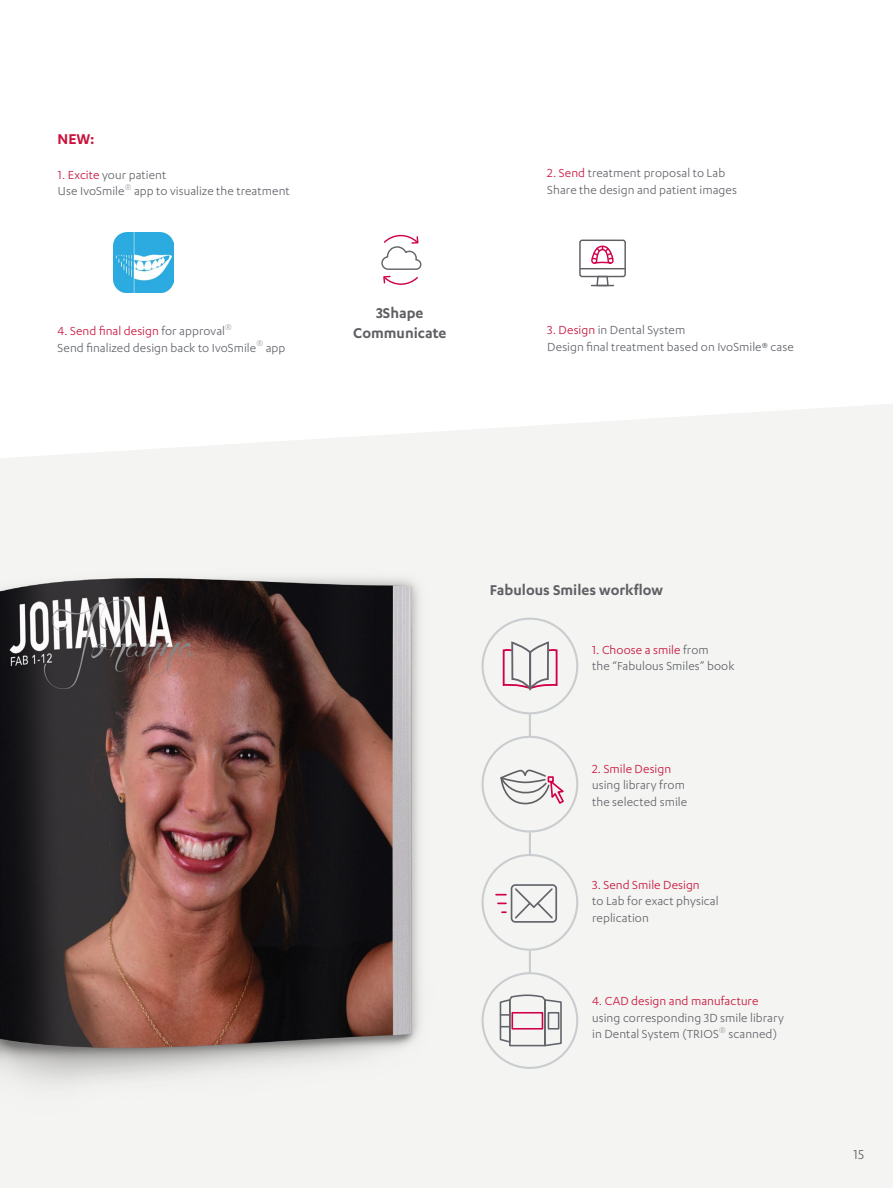
<style>
.page{position:relative;width:893px;height:1188px;background:#fff}
.page>*{position:absolute;margin:0;border:0;box-sizing:border-box;transform-origin:0 0}
.t1{font:600 16.5px/19.5px "Karbon";color:#5f5f64;text-align:center}
.t2{font:600 16.5px "Karbon";color:#c8143c}
.t3{font:15px "Karbon";color:#5f5f64}
.t4{font:13.5px/16.5px "Karbon";letter-spacing:.005em;color:#61646a}
.t5{font:13.5px "Karbon";letter-spacing:.005em;color:#c8143c}
.s1{color:#c8143c}
</style>
<div class="page">
<div style="left:0;top:404px;width:893px;height:784px;background:#f4f4f2"></div>
<hr style="left:529px;top:714px;width:2px;height:22px;background:#cacdd0">
<hr style="left:529px;top:950px;width:2px;height:23px;background:#cacdd0">
<hr style="left:529px;top:832px;width:2px;height:23px;background:#cacdd0">
<div style="left:481px;top:618px;width:97px;height:96px;border:2px solid #cacdd0;border-radius:50%"></div>
<div style="left:481px;top:972px;width:97px;height:97px;border:2px solid #cacdd0;border-radius:50%"></div>
<div style="left:481px;top:736px;width:97px;height:97px;border:2px solid #cacdd0;border-radius:50%"></div>
<div style="left:481px;top:854px;width:97px;height:97px;border:2px solid #cacdd0;border-radius:50%"></div>
<img style="left:0;top:531px;width:445px;height:633px">
<svg style="left:502px;top:641px;width:56px;height:50px"></svg>
<svg style="left:499px;top:994px;width:63px;height:53px"></svg>
<svg style="left:500px;top:769px;width:65px;height:36px"></svg>
<div style="left:511px;top:884px;width:46px;height:39px;border:2px solid #61646a;border-radius:4px"></div>
<svg style="left:496px;top:894px;width:10px;height:2px"></svg>
<svg style="left:513px;top:887px;width:41px;height:33px"></svg>
<svg style="left:381px;top:234px;width:41px;height:51px"></svg>
<div style="left:579px;top:240px;width:47px;height:37px;border:1px solid #5f5f64;border-radius:2px"></div>
<svg style="left:592px;top:275px;width:21px;height:12px"></svg>
<hr style="left:581px;top:268px;width:44px;height:1px;background:#5f5f64">
<svg style="left:591px;top:245px;width:23px;height:19px"></svg>
<img style="left:114px;top:233px;width:59px;height:60px">
<p class="t2" style="left:58px;top:130px;width:39px">NEW:</p>
<p class="t4" style="left:58px;top:166px;width:233px"><span class="s1">1. Excite</span> your patient<br>Use IvoSmile<sup>®</sup> app to visualize the treatment</p>
<p class="t4" style="left:58px;top:323px;width:229px"><span class="s1">4. Send final design</span> for approval<sup>®<br></sup>Send finalized design back to IvoSmile<sup>®</sup> app</p>
<p class="t1" style="left:353px;top:303px;width:95px">3Shape<br>Communicate</p>
<p class="t4" style="left:547px;top:164px;width:191px"><span class="s1">2. Send</span> treatment proposal to Lab<br>Share the design and patient images</p>
<p class="t4" style="left:547px;top:321px;width:248px"><span class="s1">3. Design</span> in Dental System<br>Design final treatment based on IvoSmile® case</p>
<p class="t1" style="left:490px;top:580px;width:175px">Fabulous Smiles workflow</p>
<p class="t4" style="left:592px;top:641px;width:144px"><span class="s1">1. Choose a smile</span> from<br>the “Fabulous Smiles” book</p>
<p class="t5" style="left:592px;top:761px;width:81px">2. Smile Design</p>
<p class="t4" style="left:592px;top:776px;width:96px">using library from the selected smile</p>
<p class="t5" style="left:592px;top:877px;width:109px">3. Send Smile Design</p>
<p class="t4" style="left:592px;top:893px;width:128px">to Lab for exact physical replication</p>
<p class="t5" style="left:592px;top:994px;width:168px">4. CAD design and manufacture</p>
<p class="t4" style="left:592px;top:1009px;width:193px">using corresponding 3D smile library in Dental System (TRIOS<sup>®</sup> scanned)</p>
<p class="t3" style="left:854px;top:1147px;width:12px">15</p>
</div>
